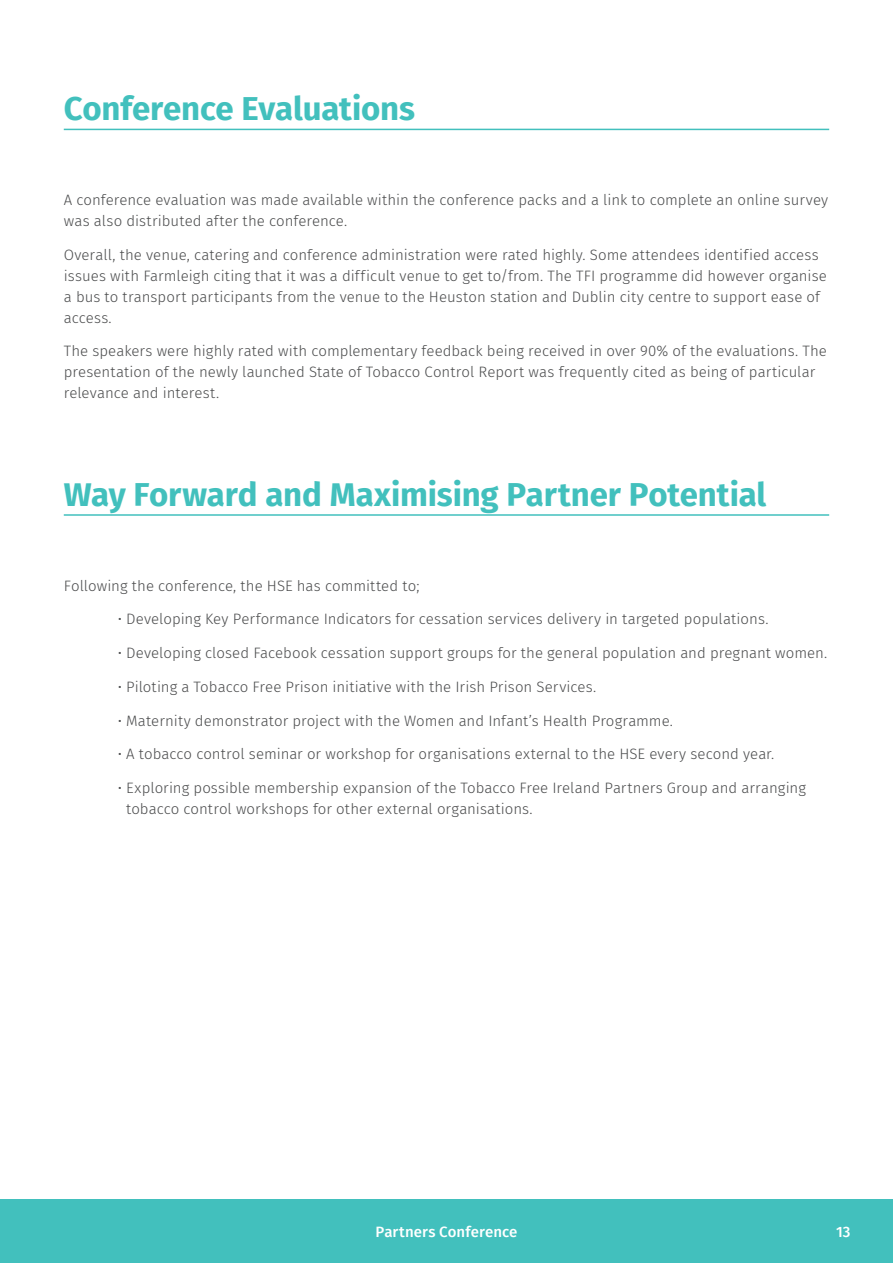
<style>
.page{position:relative;width:893px;height:1263px;background:#fff}
.page>*{position:absolute;margin:0;border:0;box-sizing:border-box;transform-origin:0 0}
.H1_-_TOC1{font:700 33px "Fira Sans";letter-spacing:-.005em;color:#42c0bd}
.B1{font:300 15px/21px "Fira Sans";color:#4b4c4d}
.t1{font:500 15px "Fira Sans";letter-spacing:.005em;color:#fff}
</style>
<div class="page">
<div style="left:0;top:1199px;width:893px;height:64px;background:#42c0bd"></div>
<hr style="left:64px;top:129px;width:765px;height:1px;background:#42c0bd">
<hr style="left:64px;top:514px;width:765px;height:2px;background:#42c0bd">
<p class="H1_-_TOC1" style="left:64px;top:81px;width:353px">Conference Evaluations</p>
<p class="B1" style="left:64px;top:189px;width:766px">A conference evaluation was made available within the conference packs and a link to complete an online survey was also distributed after the conference.</p>
<p class="B1" style="left:64px;top:244px;width:765px">Overall, the venue, catering and conference administration were rated highly. Some attendees identified access issues with Farmleigh citing that it was a difficult venue to get to/from. The TFI programme did however organise a bus to transport participants from the venue to the Heuston station and Dublin city centre to support ease of access.</p>
<p class="B1" style="left:64px;top:341px;width:764px">The speakers were highly rated with complementary feedback being received in over 90% of the evaluations. The presentation of the newly launched State of Tobacco Control Report was frequently cited as being of particular relevance and interest.</p>
<p class="H1_-_TOC1" style="left:64px;top:466px;width:704px">Way Forward and Maximising Partner Potential</p>
<p class="B1" style="left:64px;top:575px;width:357px">Following the conference, the HSE has committed to;</p>
<p class="B1" style="left:118px;top:608px;width:652px">• Developing Key Performance Indicators for cessation services delivery in targeted populations.</p>
<p class="B1" style="left:118px;top:642px;width:711px">• Developing closed Facebook cessation support groups for the general population and pregnant women.</p>
<p class="B1" style="left:118px;top:676px;width:480px">• Piloting a Tobacco Free Prison initiative with the Irish Prison Services.</p>
<p class="B1" style="left:118px;top:710px;width:557px">• Maternity demonstrator project with the Women and Infant’s Health Programme.</p>
<p class="B1" style="left:118px;top:743px;width:658px">• A tobacco control seminar or workshop for organisations external to the HSE every second year.</p>
<p class="B1" style="left:126px;top:777px;width:681px;text-indent:-8px">• Exploring possible membership expansion of the Tobacco Free Ireland Partners Group and arranging tobacco control workshops for other external organisations.</p>
<p class="t1" style="left:376px;top:1219px;width:143px">Partners Conference</p>
<p class="t1" style="left:836px;top:1219px;width:16px">13</p>
</div>
